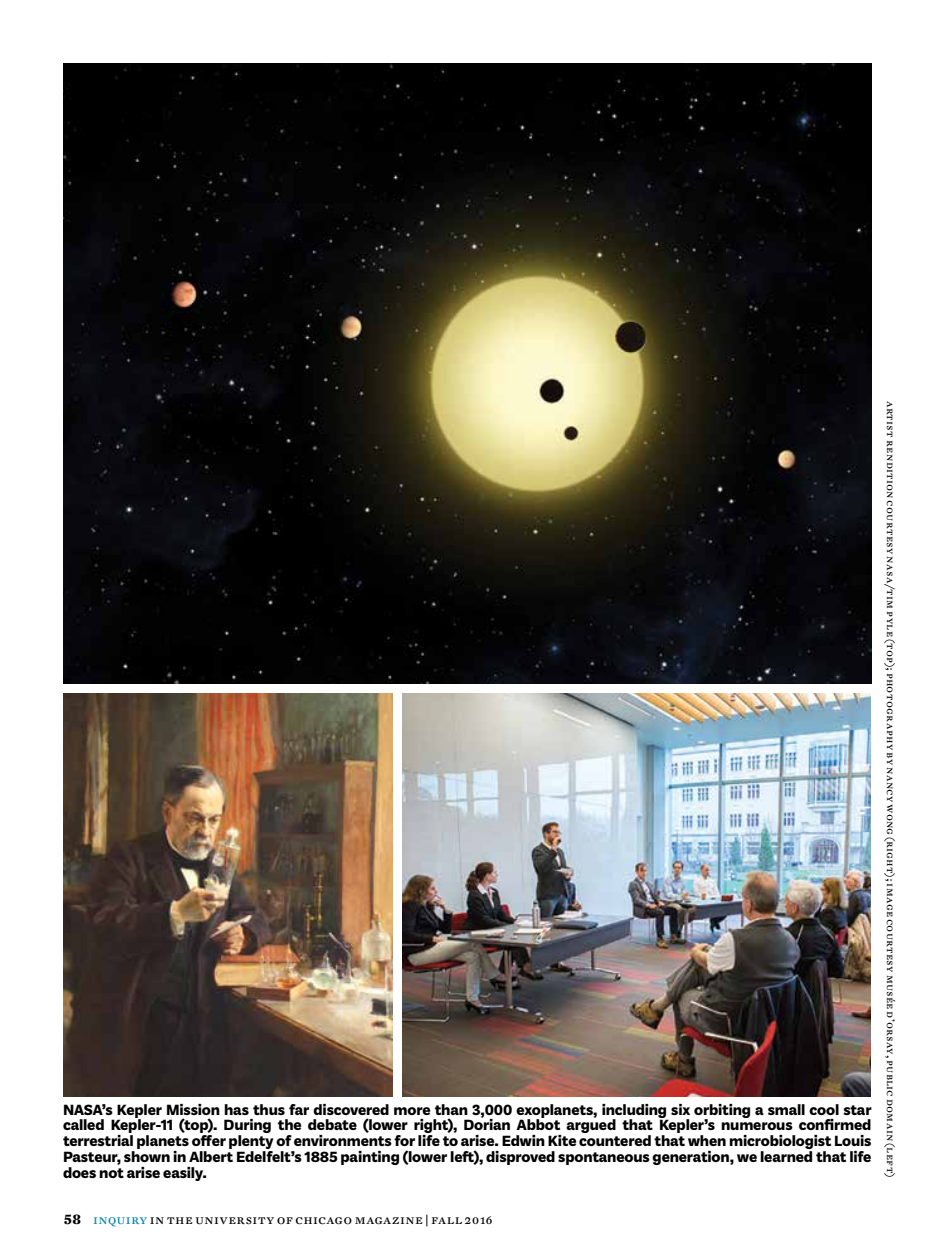
<style>
.page{position:relative;width:945px;height:1260px;background:#fff}
.page>*{position:absolute;margin:0;border:0;box-sizing:border-box;transform-origin:0 0}
.t1{font:700 15.75px/15.8px "Plan Grotesque Std";letter-spacing:-.015em;color:#000;text-align:justify}
.t2{font:13.12px "DTL Fleischmann UCHT Caps";letter-spacing:.03em;color:#000}
.t3{font:10.5px "DTL Fleischmann UCHT Caps";letter-spacing:.035em;color:#000}
.s1{font-family:"DTL Fleischmann UCHT";font-weight:700}
.s2{color:#0085aa}
</style>
<div class="page">
<img style="left:403px;top:693px;width:468px;height:404px">
<img style="left:63px;top:63px;width:809px;height:621px">
<img style="left:63px;top:693px;width:330px;height:404px">
<p class="t1" style="left:63px;top:1102px;width:810px">NASA’s Kepler Mission has thus far discovered more than 3,000 exoplanets, including six orbiting a small cool star called Kepler-11 (top). During the debate (lower right), Dorian Abbot argued that Kepler’s numerous confirmed terrestrial planets offer plenty of environments for life to arise. Edwin Kite countered that when microbiologist Louis Pasteur, shown in Albert Edelfelt’s 1885 painting (lower left), disproved spontaneous generation, we learned that life does not arise easily.</p>
<p class="t2" style="left:63px;top:1211px;width:431px"><span class="s1">58</span> <span class="s2">inquiry</span> in the university of chicago magazine | fall 2016</p>
<p class="t3" style="left:898px;top:401px;width:778px;rotate:90deg">artist rendition courtesy nasa/tim pyle (top); photography by nancy wong (right); image courtesy musée d’orsay, public domain (left)</p>
</div>
